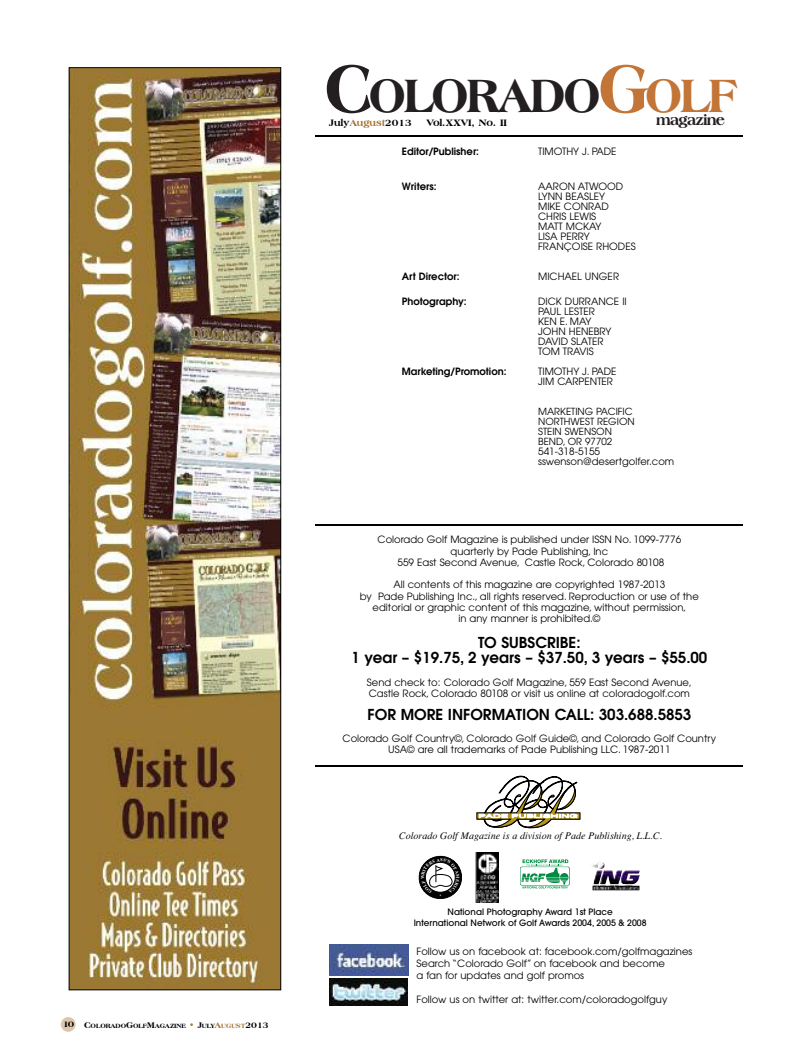
<style>
.page{position:relative;width:810px;height:1058px;background:#fff}
.page>*{position:absolute;margin:0;border:0;box-sizing:border-box;transform-origin:0 0}
.t1{font:800 49.62px "Americana BT";letter-spacing:-.05em;color:#231f20;scale:.9 1}
.t2{font:600 15px/15px "Avant Garde";color:#000;text-align:center}
.t3{font:800 15px "Americana BT";letter-spacing:-.05em;color:#231f20}
.t4{font:10px/10px "Avant Garde";color:#000}
.t5{font:600 10px "Avant Garde";color:#000}
.t6{font:italic 10px "Times";color:#000}
.t7{font:800 10px "Americana BT";color:#000}
.t8{font:9.75px/10px "Avant Garde";color:#000}
.t9{font:500 8.75px/11.2px "Avant Garde";color:#000;text-align:center}
.t10{font:800 6.5px "Americana BT";color:#000105}
.s1{font-size:8.75px}
.s2{font-size:8.75px;color:#a87232}
.s3{color:#a87232}
.s4{font-size:70.88px}
.s5{font-size:70.88px;color:#c27536}
.s6{color:#c27536}
</style>
<div class="page">
<div style="left:61px;top:1017px;width:15px;height:14px;background:#dcc7ad;border-radius:50%"></div>
<hr style="left:315px;top:134px;width:427px;height:2px;background:#000">
<hr style="left:315px;top:524px;width:427px;height:1px;background:#000">
<hr style="left:315px;top:765px;width:427px;height:2px;background:#000">
<svg style="left:477px;top:775px;width:103px;height:53px"></svg>
<img style="left:475px;top:852px;width:23px;height:50px">
<svg style="left:520px;top:866px;width:50px;height:19px"></svg>
<svg style="left:520px;top:867px;width:49px;height:18px"></svg>
<svg style="left:521px;top:859px;width:48px;height:29px"></svg>
<svg style="left:418px;top:855px;width:44px;height:44px"></svg>
<div style="left:419px;top:855px;width:43px;height:43px;border:1px solid #000;border-radius:50%"></div>
<img style="left:621px;top:870px;width:19px;height:14px">
<img style="left:329px;top:944px;width:79px;height:31px">
<div style="left:329px;top:978px;width:78px;height:29px;background:#0c0d0d"></div>
<img style="left:329px;top:978px;width:78px;height:25px">
<img style="left:71px;top:69px;width:208px;height:919px">
<div style="left:69px;top:67px;width:212px;height:923px;border:1px solid #000"></div>
<svg style="left:419px;top:856px;width:43px;height:42px"></svg>
<p class="t10" style="left:63px;top:1021px;width:207px"><sup>10</sup> <span class="s1">C</span>OLORADO<span class="s1">G</span>OLF<span class="s1">M</span>AGAZINE <span class="s2">•</span> <span class="s1">J</span>ULY<span class="s2">A</span><span class="s3">UGUST</span><span class="s1">2013</span></p>
<h1 class="t1" style="left:324px;top:66px;width:460px"><span class="s4">C</span>OLORADO<span class="s5">G</span><span class="s6">OLF</span></h1>
<h2 class="t3" style="left:656px;top:111px;width:71px">MAGAZINE</h2>
<p class="t5" style="left:402px;top:147px;width:79px">Editor/Publisher:</p>
<p class="t4" style="left:538px;top:147px;width:80px">TIMOTHY J. PADE</p>
<p class="t5" style="left:402px;top:182px;width:36px">Writers:</p>
<p class="t4" style="left:538px;top:182px;width:99px">AARON ATWOOD<br>LYNN BEASLEY<br>MIKE CONRAD<br>CHRIS LEWIS<br>MATT MCKAY<br>LISA PERRY<br>FRANÇOISE RHODES</p>
<p class="t5" style="left:402px;top:272px;width:59px">Art Director:</p>
<p class="t4" style="left:538px;top:272px;width:82px">MICHAEL UNGER</p>
<p class="t5" style="left:402px;top:297px;width:66px">Photography:</p>
<p class="t4" style="left:538px;top:297px;width:90px">DICK DURRANCE II<br>PAUL LESTER<br>KEN E. MAY<br>JOHN HENEBRY<br>DAVID SLATER<br>TOM TRAVIS</p>
<p class="t5" style="left:402px;top:367px;width:106px">Marketing/Promotion:</p>
<p class="t4" style="left:538px;top:367px;width:80px">TIMOTHY J. PADE<br>JIM CARPENTER</p>
<p class="t8" style="left:538px;top:407px;width:98px">MARKETING PACIFIC<br>NORTHWEST REGION<br>STEIN SWENSON<br>BEND, OR 97702</p>
<p class="t4" style="left:538px;top:447px;width:138px">541-318-5155 sswenson@desertgolfer.com</p>
<p class="t7" style="left:329px;top:116px;width:84px">JULY<span class="s3">AUGUST</span>2013</p>
<p class="t7" style="left:427px;top:116px;width:82px">VOL.XXVI, NO. II</p>
<p class="t4" style="left:378px;top:535px;width:305px;line-height:11.2px;text-align:center">Colorado Golf Magazine is published under ISSN No. 1099-7776 quarterly by Pade Publishing, Inc<br>559 East Second Avenue, Castle Rock, Colorado 80108</p>
<p class="t4" style="left:360px;top:580px;width:340px;line-height:11.2px;text-align:center">All contents of this magazine are copyrighted 1987-2013<br>by Pade Publishing Inc., all rights reserved. Reproduction or use of the editorial or graphic content of this magazine, without permission,<br>in any manner is prohibited.©</p>
<h2 class="t2" style="left:352px;top:636px;width:357px">TO SUBSCRIBE:<br>1 year – $19.75, 2 years – $37.50, 3 years – $55.00</h2>
<p class="t4" style="left:367px;top:677px;width:326px;line-height:11.2px">Send check to: Colorado Golf Magazine, 559 East Second Avenue,<br>Castle Rock, Colorado 80108 or visit us online at coloradogolf.com</p>
<h2 class="t2" style="left:368px;top:708px;width:325px">FOR MORE INFORMATION CALL: 303.688.5853</h2>
<p class="t4" style="left:343px;top:733px;width:375px;line-height:11.2px;text-align:center">Colorado Golf Country©, Colorado Golf Guide©, and Colorado Golf Country<br>USA© are all trademarks of Pade Publishing LLC. 1987-2011</p>
<p class="t6" style="left:399px;top:830px;width:265px">Colorado Golf Magazine is a division of Pade Publishing, L.L.C.</p>
<p class="t9" style="left:414px;top:907px;width:234px">National Photography Award 1st Place<br>International Network of Golf Awards 2004, 2005 &amp; 2008</p>
<p class="t4" style="left:417px;top:946px;width:277px;line-height:12px">Follow us on facebook at: facebook.com/golfmagazines<br>Search “Colorado Golf” on facebook and become<br>a fan for updates and golf promos</p>
<p class="t4" style="left:417px;top:995px;width:252px">Follow us on twitter at: twitter.com/coloradogolfguy</p>
</div>
